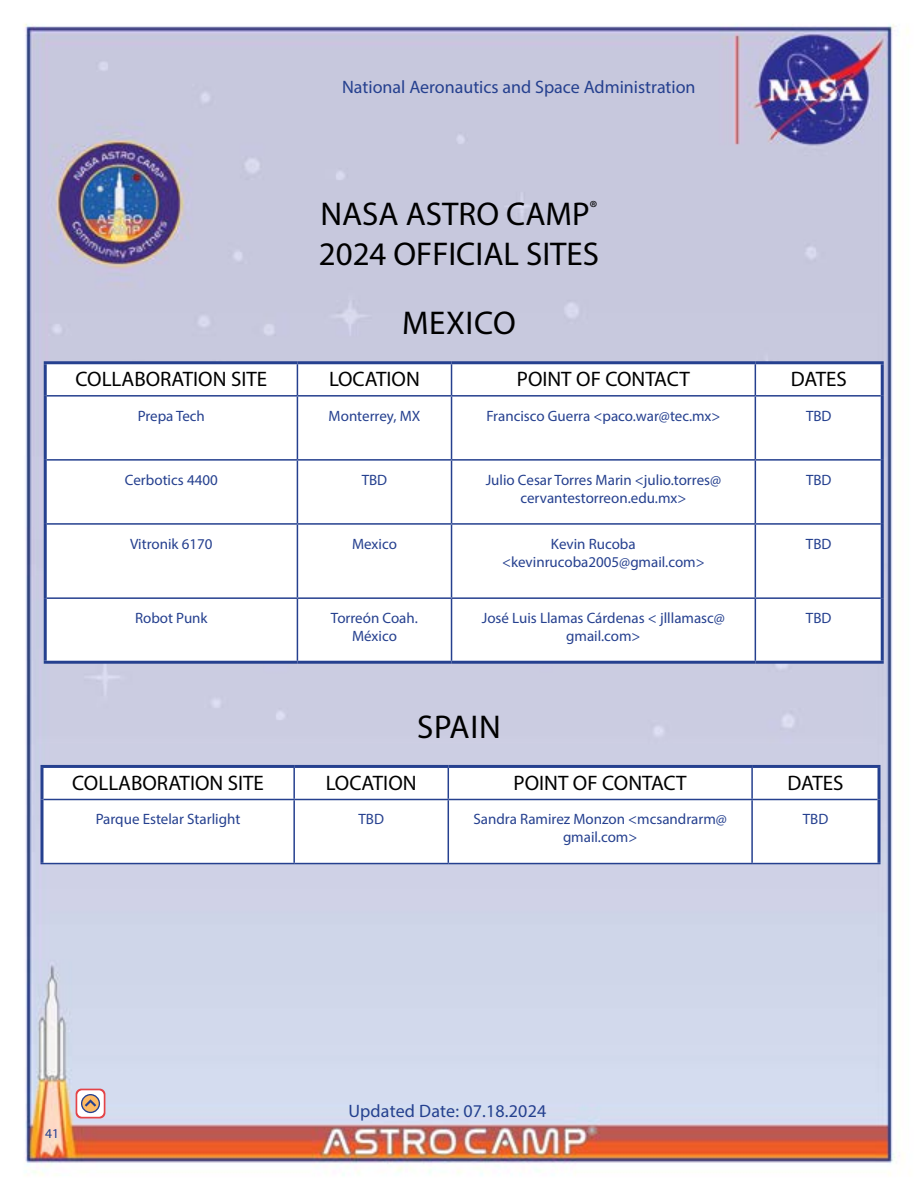
<style>
.page{position:relative;width:918px;height:1188px;background:#fff}
.page>*{position:absolute;margin:0;border:0;box-sizing:border-box;transform-origin:0 0}
.t1{font:33px/39.6px "Myriad Pro";color:#000}
.t2{font:21px "Myriad Pro";color:#000}
.t3{font:18px "Myriad Pro";color:#25408f}
.t4{font:15px/18px "Myriad Pro";color:#25408f;text-align:center}
.t5{font:13.5px "Myriad Pro";color:#25408f}
</style>
<div class="page">
<img style="left:23px;top:23px;width:886px;height:1153px">
<svg style="left:47px;top:364px;width:834px;height:31px"></svg>
<svg style="left:47px;top:397px;width:834px;height:264px"></svg>
<hr style="left:44px;top:361px;width:253px;height:3px;background:#25408f">
<hr style="left:44px;top:364px;width:3px;height:32px;background:#25408f">
<hr style="left:297px;top:361px;width:155px;height:3px;background:#25408f">
<hr style="left:452px;top:361px;width:303px;height:3px;background:#25408f">
<hr style="left:755px;top:361px;width:129px;height:3px;background:#25408f">
<hr style="left:881px;top:364px;width:3px;height:32px;background:#25408f">
<hr style="left:44px;top:396px;width:3px;height:64px;background:#25408f">
<hr style="left:881px;top:396px;width:3px;height:64px;background:#25408f">
<hr style="left:44px;top:460px;width:3px;height:64px;background:#25408f">
<hr style="left:881px;top:460px;width:3px;height:64px;background:#25408f">
<hr style="left:44px;top:524px;width:3px;height:74px;background:#25408f">
<hr style="left:881px;top:524px;width:3px;height:74px;background:#25408f">
<hr style="left:44px;top:598px;width:3px;height:63px;background:#25408f">
<hr style="left:881px;top:598px;width:3px;height:63px;background:#25408f">
<hr style="left:44px;top:661px;width:253px;height:3px;background:#25408f">
<hr style="left:297px;top:661px;width:155px;height:3px;background:#25408f">
<hr style="left:452px;top:661px;width:303px;height:3px;background:#25408f">
<hr style="left:755px;top:661px;width:129px;height:3px;background:#25408f">
<hr style="left:297px;top:364px;width:1px;height:31px;background:#25408f">
<hr style="left:451px;top:364px;width:1px;height:31px;background:#25408f">
<hr style="left:755px;top:364px;width:1px;height:31px;background:#25408f">
<hr style="left:47px;top:395px;width:250px;height:2px;background:#25408f">
<hr style="left:297px;top:395px;width:155px;height:2px;background:#25408f">
<hr style="left:297px;top:397px;width:1px;height:62px;background:#25408f">
<hr style="left:452px;top:395px;width:303px;height:2px;background:#25408f">
<hr style="left:451px;top:397px;width:1px;height:62px;background:#25408f">
<hr style="left:755px;top:395px;width:126px;height:2px;background:#25408f">
<hr style="left:755px;top:397px;width:1px;height:62px;background:#25408f">
<hr style="left:47px;top:459px;width:250px;height:2px;background:#25408f">
<hr style="left:297px;top:459px;width:155px;height:2px;background:#25408f">
<hr style="left:297px;top:461px;width:1px;height:62px;background:#25408f">
<hr style="left:452px;top:459px;width:303px;height:2px;background:#25408f">
<hr style="left:451px;top:461px;width:1px;height:62px;background:#25408f">
<hr style="left:755px;top:459px;width:126px;height:2px;background:#25408f">
<hr style="left:755px;top:461px;width:1px;height:62px;background:#25408f">
<hr style="left:47px;top:523px;width:250px;height:2px;background:#25408f">
<hr style="left:297px;top:523px;width:155px;height:2px;background:#25408f">
<hr style="left:297px;top:525px;width:1px;height:72px;background:#25408f">
<hr style="left:452px;top:523px;width:303px;height:2px;background:#25408f">
<hr style="left:451px;top:525px;width:1px;height:72px;background:#25408f">
<hr style="left:755px;top:523px;width:126px;height:2px;background:#25408f">
<hr style="left:755px;top:525px;width:1px;height:72px;background:#25408f">
<hr style="left:47px;top:597px;width:250px;height:2px;background:#25408f">
<hr style="left:297px;top:597px;width:155px;height:2px;background:#25408f">
<hr style="left:297px;top:599px;width:1px;height:62px;background:#25408f">
<hr style="left:452px;top:597px;width:303px;height:2px;background:#25408f">
<hr style="left:451px;top:599px;width:1px;height:62px;background:#25408f">
<hr style="left:755px;top:597px;width:126px;height:2px;background:#25408f">
<hr style="left:755px;top:599px;width:1px;height:62px;background:#25408f">
<svg style="left:44px;top:768px;width:834px;height:32px"></svg>
<svg style="left:44px;top:800px;width:834px;height:63px"></svg>
<hr style="left:40px;top:765px;width:254px;height:3px;background:#25408f">
<svg style="left:40px;top:768px;width:4px;height:32px"></svg>
<hr style="left:294px;top:765px;width:154px;height:3px;background:#25408f">
<hr style="left:448px;top:765px;width:304px;height:3px;background:#25408f">
<hr style="left:752px;top:765px;width:128px;height:3px;background:#25408f">
<hr style="left:878px;top:768px;width:2px;height:32px;background:#25408f">
<svg style="left:40px;top:800px;width:4px;height:63px"></svg>
<hr style="left:878px;top:800px;width:2px;height:63px;background:#25408f">
<hr style="left:293px;top:768px;width:2px;height:31px;background:#25408f">
<hr style="left:448px;top:768px;width:1px;height:31px;background:#25408f">
<hr style="left:751px;top:768px;width:2px;height:31px;background:#25408f">
<hr style="left:44px;top:799px;width:250px;height:1px;background:#25408f">
<hr style="left:294px;top:799px;width:154px;height:1px;background:#25408f">
<hr style="left:293px;top:800px;width:2px;height:63px;background:#25408f">
<hr style="left:448px;top:799px;width:304px;height:1px;background:#25408f">
<hr style="left:448px;top:800px;width:1px;height:63px;background:#25408f">
<hr style="left:752px;top:799px;width:125px;height:1px;background:#25408f">
<hr style="left:751px;top:800px;width:2px;height:63px;background:#25408f">
<hr style="left:40px;top:863px;width:254px;height:1px;background:#25408f">
<hr style="left:294px;top:863px;width:154px;height:1px;background:#25408f">
<hr style="left:448px;top:863px;width:304px;height:1px;background:#25408f">
<hr style="left:752px;top:863px;width:128px;height:1px;background:#25408f">
<div style="left:76px;top:1089px;width:29px;height:29px;background:#e44347;border-radius:6px"></div>
<div style="left:77px;top:1090px;width:27px;height:27px;background:#fff;border-radius:5px"></div>
<svg style="left:81px;top:1094px;width:19px;height:19px"></svg>
<svg style="left:82px;top:1095px;width:17px;height:17px"></svg>
<svg style="left:85px;top:1099px;width:11px;height:8px"></svg>
<p class="t3" style="left:342px;top:76px;width:355px">National Aeronautics and Space Administration</p>
<h1 class="t1" style="left:319px;top:194px;width:282px">NASA ASTRO CAMP<sup>®<br></sup>2024 OFFICIAL SITES</h1>
<h1 class="t1" style="left:402px;top:303px;width:115px">MEXICO</h1>
<h2 class="t2" style="left:75px;top:366px;width:193px">COLLABORATION SITE</h2>
<h2 class="t2" style="left:329px;top:366px;width:92px">LOCATION</h2>
<h2 class="t2" style="left:517px;top:366px;width:175px">POINT OF CONTACT</h2>
<h2 class="t2" style="left:791px;top:366px;width:58px">DATES</h2>
<p class="t4" style="left:138px;top:406px;width:69px">Prepa Tech</p>
<p class="t4" style="left:329px;top:406px;width:93px">Monterrey, MX</p>
<p class="t4" style="left:486px;top:406px;width:236px">Francisco Guerra &lt;paco.war@tec.mx&gt;</p>
<p class="t4" style="left:806px;top:406px;width:27px">TBD</p>
<p class="t4" style="left:125px;top:470px;width:94px">Cerbotics 4400</p>
<p class="t4" style="left:362px;top:470px;width:27px">TBD</p>
<p class="t4" style="left:486px;top:470px;width:237px">Julio Cesar Torres Marin &lt;julio.torres@ cervantestorreon.edu.mx&gt;</p>
<p class="t4" style="left:806px;top:470px;width:27px">TBD</p>
<p class="t4" style="left:130px;top:534px;width:84px">Vitronik 6170</p>
<p class="t4" style="left:352px;top:534px;width:46px">Mexico</p>
<p class="t4" style="left:502px;top:534px;width:204px;text-align:left;text-indent:49px">Kevin Rucoba &lt;kevinrucoba2005@gmail.com&gt;</p>
<p class="t4" style="left:806px;top:534px;width:27px">TBD</p>
<p class="t4" style="left:135px;top:609px;width:74px">Robot Punk</p>
<p class="t4" style="left:331px;top:609px;width:89px">Torreón Coah.<br>México</p>
<p class="t4" style="left:482px;top:609px;width:245px">José Luis Llamas Cárdenas &lt; jlllamasc@ gmail.com&gt;</p>
<p class="t4" style="left:806px;top:609px;width:27px">TBD</p>
<h1 class="t1" style="left:417px;top:706px;width:85px">SPAIN</h1>
<h2 class="t2" style="left:72px;top:770px;width:193px">COLLABORATION SITE</h2>
<h2 class="t2" style="left:326px;top:770px;width:92px">LOCATION</h2>
<h2 class="t2" style="left:514px;top:770px;width:175px">POINT OF CONTACT</h2>
<h2 class="t2" style="left:788px;top:770px;width:58px">DATES</h2>
<p class="t4" style="left:96px;top:810px;width:146px">Parque Estelar Starlight</p>
<p class="t4" style="left:358px;top:810px;width:27px">TBD</p>
<p class="t4" style="left:473px;top:810px;width:255px">Sandra Ramirez Monzon &lt;mcsandrarm@ gmail.com&gt;</p>
<p class="t4" style="left:803px;top:810px;width:27px">TBD</p>
<p class="t5" style="left:45px;top:1126px;width:15px">41</p>
<p class="t3" style="left:348px;top:1100px;width:199px">Updated Date: 07.18.2024</p>
</div>
